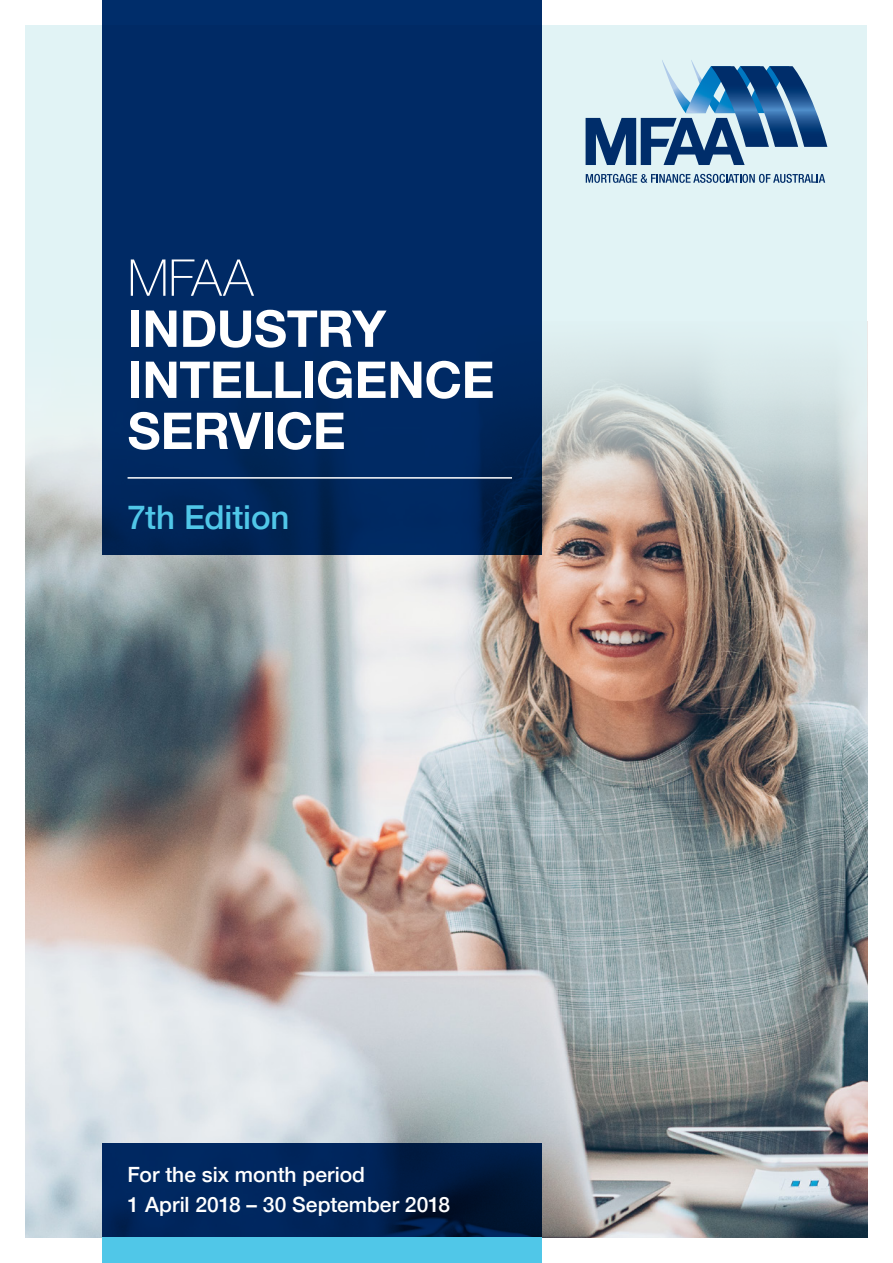
<style>
.page{position:relative;width:893px;height:1263px;background:#fff}
.page>*{position:absolute;margin:0;border:0;box-sizing:border-box;transform-origin:0 0}
.t1{font:700 50.85px/51px "Helvetica Neue";letter-spacing:-.005em;color:#fff}
.t2{font:100 50.85px "Helvetica Neue";color:#fff}
.t3{font:500 33px "Helvetica Neue";letter-spacing:-.005em;color:#50c7e8}
.t4{font:500 21px/30px "Helvetica Neue";color:#fff}
</style>
<div class="page">
<img style="left:26px;top:543px;width:841px;height:694px">
<svg style="left:26px;top:507px;width:841px;height:36px"></svg>
<div style="left:26px;top:26px;width:841px;height:214px;background:#e1f3f5"></div>
<svg style="left:26px;top:230px;width:841px;height:277px;fill:#dfedee"></svg>
<svg style="left:586px;top:174px;width:239px;height:9px"></svg>
<svg style="left:586px;top:60px;width:241px;height:105px"></svg>
<div style="left:102px;top:0;width:439px;height:555px;background:#002d6a"></div>
<svg style="left:102px;top:1143px;width:439px;height:94px;fill:#00255b"></svg>
<div style="left:102px;top:1237px;width:439px;height:26px;background:#50c7e8"></div>
<hr style="left:128px;top:477px;width:384px;height:2px;background:#fff">
<h1 class="t2" style="left:128px;top:239px;width:127px">MFAA</h1>
<h1 class="t1" style="left:128px;top:305px;width:368px">INDUSTRY<br>INTELLIGENCE<br>SERVICE</h1>
<h2 class="t3" style="left:128px;top:490px;width:163px">7th Edition</h2>
<p class="t4" style="left:128px;top:1158px;width:324px">For the six month period<br>1 April 2018 – 30 September 2018</p>
</div>
